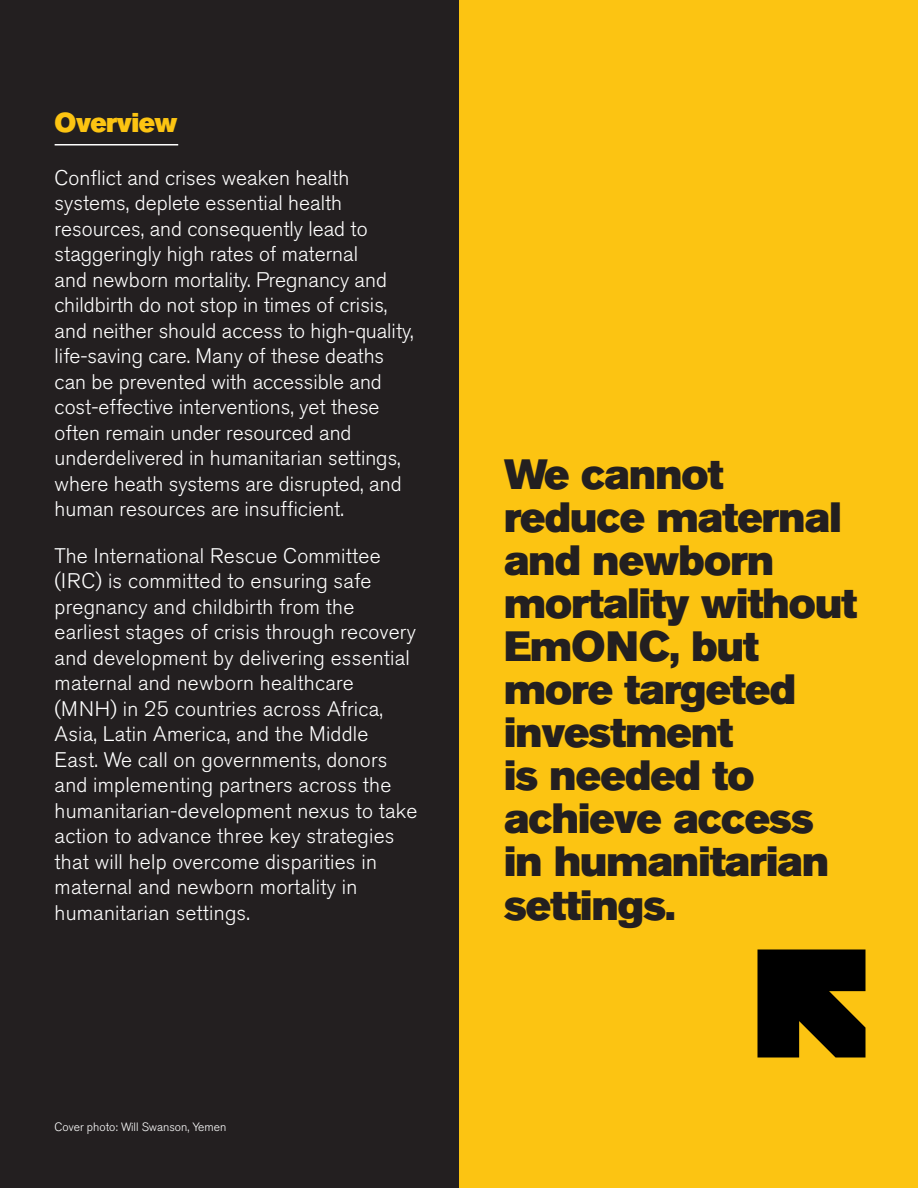
<style>
.page{position:relative;width:918px;height:1188px;background:#fcc412}
.page>*{position:absolute;margin:0;border:0;box-sizing:border-box;transform-origin:0 0}
.t1{font:42px/43px "Akzidenz Grotesk Std Super";letter-spacing:-.02em;color:#231f20}
.t2{font:27px "Akzidenz Grotesk Std Super";letter-spacing:-.02em;color:#fcc412}
.body{font:300 21px/25.5px "Akzidenz Grotesk Std";letter-spacing:.01em;color:#fff}
.body-2{font:300 12px "Akzidenz Grotesk Std";color:#fff}
</style>
<div class="page">
<div style="left:0;top:0;width:459px;height:1188px;background:#231f20"></div>
<svg style="left:758px;top:950px;width:108px;height:108px;background:#1d1602"></svg>
<hr style="left:55px;top:144px;width:123px;height:2px;background:#fff">
<p class="t2" style="left:55px;top:107px;width:125px">Overview</p>
<p class="body" style="left:55px;top:165px;width:360px">Conflict and crises weaken health systems, deplete essential health resources, and consequently lead to staggeringly high rates of maternal<br>and newborn mortality. Pregnancy and childbirth do not stop in times of crisis, and neither should access to high-quality, life-saving care. Many of these deaths can be prevented with accessible and cost-effective interventions, yet these often remain under resourced and underdelivered in humanitarian settings, where heath systems are disrupted, and human resources are insufficient.</p>
<p class="body" style="left:55px;top:543px;width:364px">The International Rescue Committee (IRC) is committed to ensuring safe pregnancy and childbirth from the earliest stages of crisis through recovery and development by delivering essential maternal and newborn healthcare (MNH) in 25 countries across Africa, Asia, Latin America, and the Middle<br>East. We call on governments, donors and implementing partners across the humanitarian-development nexus to take action to advance three key strategies that will help overcome disparities in maternal and newborn mortality in humanitarian settings.</p>
<p class="body-2" style="left:55px;top:1120px;width:173px">Cover photo: Will Swanson, Yemen</p>
<p class="t1" style="left:504px;top:453px;width:355px">We cannot reduce maternal and newborn mortality without<br>EmONC, but more targeted investment<br>is needed to achieve access in humanitarian settings.</p>
</div>
